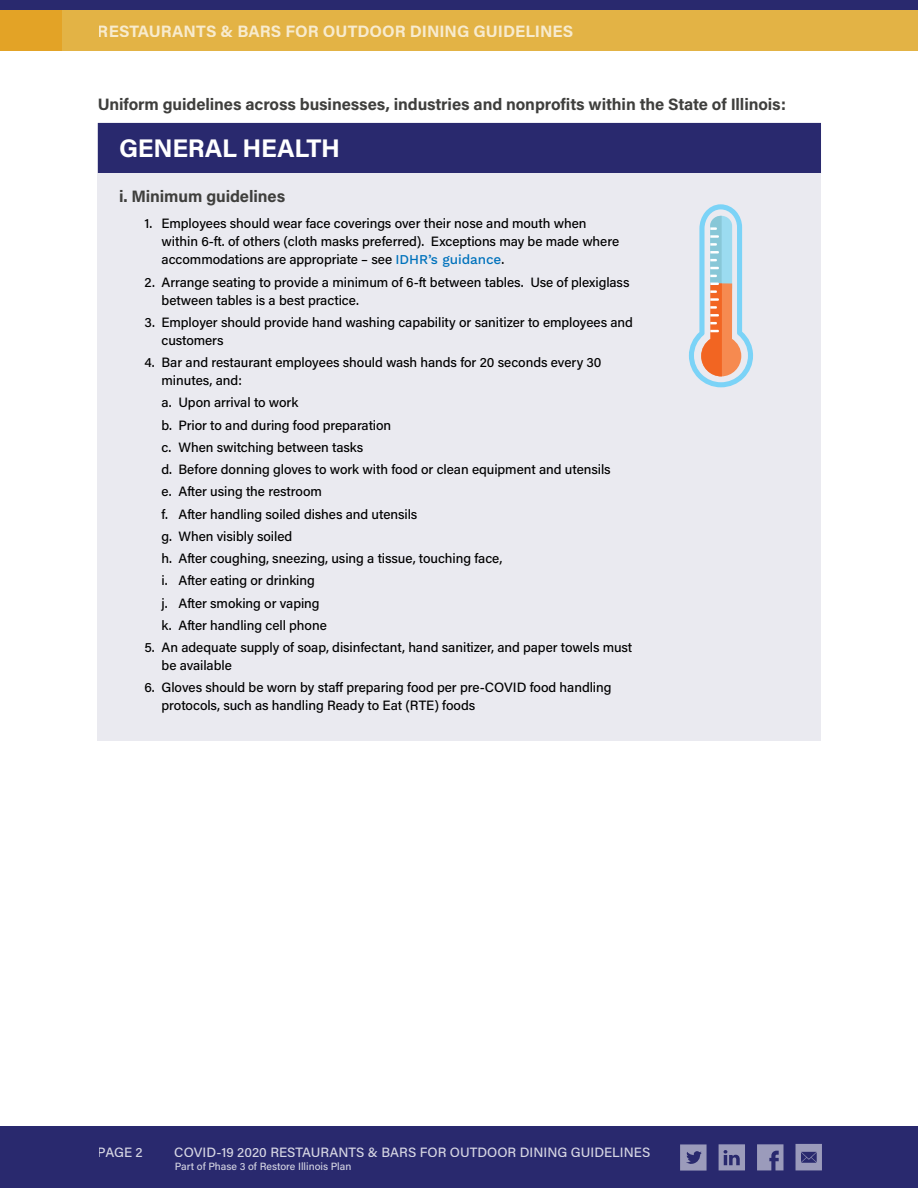
<style>
.page{position:relative;width:918px;height:1188px;background:#fff}
.page>*{position:absolute;margin:0;border:0;box-sizing:border-box;transform-origin:0 0}
.t1{font:700 25.5px "Acumin Pro";letter-spacing:-.01em;color:#fff}
.t2{font:700 16.5px "Acumin Pro";letter-spacing:-.005em;color:#3f3f3d}
.t3{font:700 16.5px "Acumin Pro";color:#fff}
.t4{font:500 13.5px/22.2px "Acumin Pro";letter-spacing:-.005em;color:#000}
.t5{font:500 13.5px "Acumin Pro";letter-spacing:.005em;color:#fff}
.t6{font:500 10.5px "Acumin Pro";color:#fff}
.s1{font-family:"Work Sans";color:#0072bc}
</style>
<div class="page">
<div style="left:98px;top:123px;width:723px;height:51px;background:#29296e"></div>
<div style="left:98px;top:173px;width:723px;height:33px;background:#eaeaf0"></div>
<div style="left:98px;top:206px;width:723px;height:71px;background:#eaeaf0"></div>
<div style="left:98px;top:264px;width:723px;height:53px;background:#eaeaf0"></div>
<div style="left:98px;top:304px;width:723px;height:53px;background:#eaeaf0"></div>
<div style="left:98px;top:345px;width:723px;height:52px;background:#eaeaf0"></div>
<div style="left:98px;top:385px;width:723px;height:35px;background:#eaeaf0"></div>
<div style="left:98px;top:407px;width:723px;height:35px;background:#eaeaf0"></div>
<div style="left:98px;top:429px;width:723px;height:35px;background:#eaeaf0"></div>
<div style="left:98px;top:452px;width:723px;height:34px;background:#eaeaf0"></div>
<div style="left:98px;top:474px;width:723px;height:35px;background:#eaeaf0"></div>
<div style="left:98px;top:496px;width:723px;height:35px;background:#eaeaf0"></div>
<div style="left:98px;top:518px;width:723px;height:35px;background:#eaeaf0"></div>
<div style="left:98px;top:541px;width:723px;height:34px;background:#eaeaf0"></div>
<div style="left:98px;top:563px;width:723px;height:35px;background:#eaeaf0"></div>
<div style="left:98px;top:585px;width:723px;height:35px;background:#eaeaf0"></div>
<div style="left:98px;top:607px;width:723px;height:35px;background:#eaeaf0"></div>
<div style="left:98px;top:630px;width:723px;height:52px;background:#eaeaf0"></div>
<div style="left:98px;top:670px;width:723px;height:71px;background:#eaeaf0"></div>
<svg style="left:689px;top:204px;width:64px;height:183px"></svg>
<div style="left:0;top:0;width:918px;height:10px;background:#29296e"></div>
<div style="left:0;top:10px;width:918px;height:41px;background:#e3b345"></div>
<div style="left:0;top:10px;width:61px;height:41px;background:#e3a326"></div>
<div style="left:0;top:1127px;width:918px;height:61px;background:#29296e"></div>
<svg style="left:680px;top:1144px;width:27px;height:27px"></svg>
<svg style="left:757px;top:1144px;width:26px;height:26px"></svg>
<svg style="left:719px;top:1144px;width:26px;height:26px"></svg>
<svg style="left:796px;top:1144px;width:26px;height:26px"></svg>
<p class="t3" style="left:98px;top:19px;width:477px">RESTAURANTS &amp; BARS FOR OUTDOOR DINING GUIDELINES</p>
<p class="t2" style="left:98px;top:93px;width:690px">Uniform guidelines across businesses, industries and nonprofits within the State of Illinois:</p>
<h1 class="t1" style="left:119px;top:130px;width:223px">GENERAL HEALTH</h1>
<p class="t2" style="left:119px;top:185px;width:168px">i. Minimum guidelines</p>
<p class="t4" style="left:162px;top:214px;width:459px;line-height:18px;text-indent:-17px">1. Employees should wear face coverings over their nose and mouth when within 6-ft. of others (cloth masks preferred). Exceptions may be made where accommodations are appropriate – see <span class="s1">IDHR’s guidance</span>.</p>
<p class="t4" style="left:162px;top:272px;width:470px;line-height:18px;text-indent:-17px">2. Arrange seating to provide a minimum of 6-ft between tables. Use of plexiglass between tables is a best practice.</p>
<p class="t4" style="left:162px;top:313px;width:473px;line-height:18px;text-indent:-17px">3. Employer should provide hand washing capability or sanitizer to employees and customers</p>
<p class="t4" style="left:162px;top:353px;width:442px;line-height:18px;text-indent:-17px">4. Bar and restaurant employees should wash hands for 20 seconds every 30 minutes, and:</p>
<p class="t4" style="left:162px;top:391px;width:451px">a. Upon arrival to work<br>b. Prior to and during food preparation<br>c. When switching between tasks<br>d. Before donning gloves to work with food or clean equipment and utensils e. After using the restroom<br>f. After handling soiled dishes and utensils<br>g. When visibly soiled<br>h. After coughing, sneezing, using a tissue, touching face,<br>i. After eating or drinking<br>j. After smoking or vaping<br>k. After handling cell phone</p>
<p class="t4" style="left:162px;top:638px;width:472px;line-height:18px;text-indent:-17px">5. An adequate supply of soap, disinfectant, hand sanitizer, and paper towels must be available</p>
<p class="t4" style="left:162px;top:678px;width:451px;line-height:18px;text-indent:-17px">6. Gloves should be worn by staff preparing food per pre-COVID food handling protocols, such as handling Ready to Eat (RTE) foods</p>
<p class="t5" style="left:98px;top:1143px;width:46px">PAGE 2</p>
<p class="t5" style="left:174px;top:1143px;width:477px">COVID-19 2020 RESTAURANTS &amp; BARS FOR OUTDOOR DINING GUIDELINES</p>
<p class="t6" style="left:175px;top:1159px;width:178px">Part of Phase 3 of Restore Illinois Plan</p>
</div>
